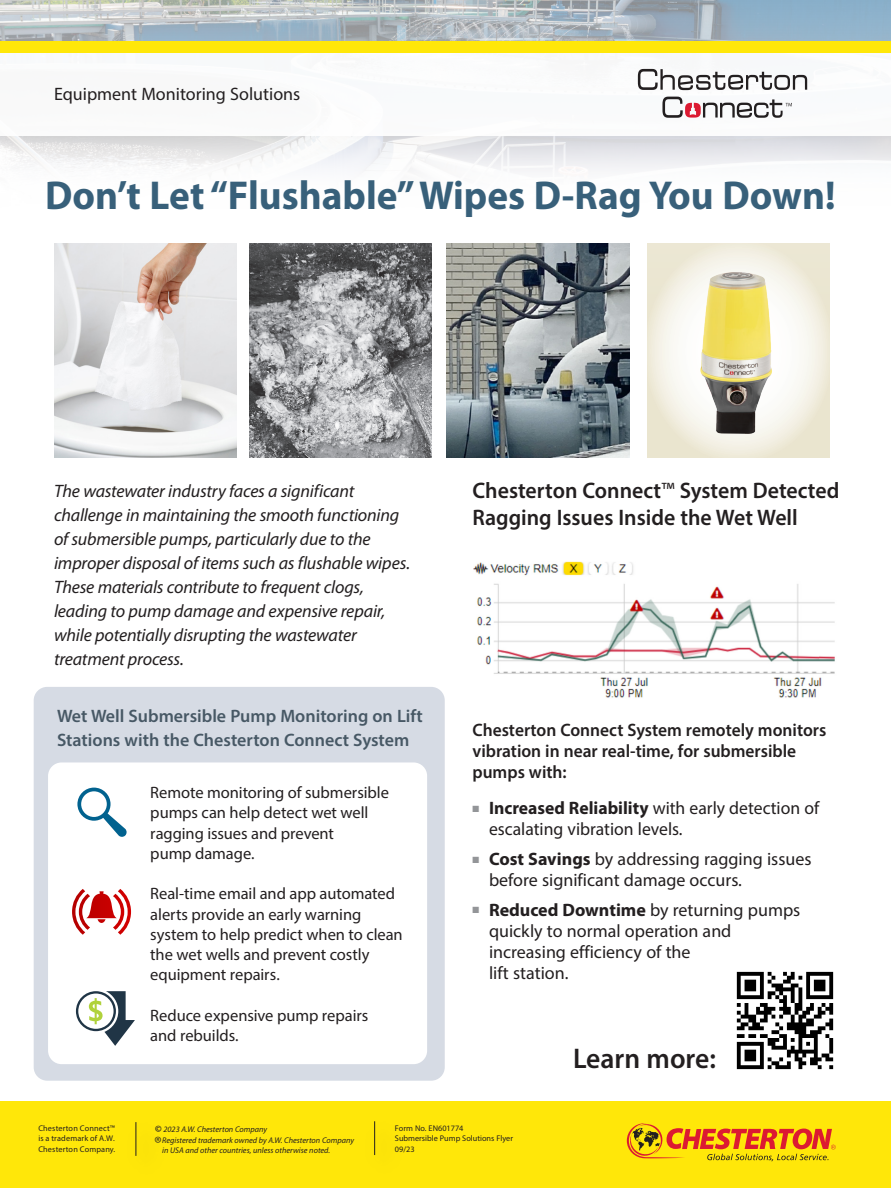
<style>
.page{position:relative;width:891px;height:1188px;background:#fff}
.page>*{position:absolute;margin:0;border:0;box-sizing:border-box;transform-origin:0 0}
.t1{font:700 40.5px "Myriad Pro";color:#38607a}
.t2{font:600 28.5px "Myriad Pro";color:#231f20}
.t3{font:600 22.5px/27px "Myriad Pro";color:#231f20}
.t4{font:italic 300 condensed 19.5px "Myriad Pro";color:#231f20}
.t5{font:italic 18px/24px "Myriad Pro";letter-spacing:-.01em;color:#231f20}
.t6{font:18px/21px "Myriad Pro";color:#231f20}
.t7{font:600 18px/21px "Myriad Pro";color:#231f20}
.t8{font:600 18px/24px "Myriad Pro";color:#475865}
.t9{font:16.5px/20.2px "Myriad Pro";letter-spacing:-.005em;color:#231f20}
.t10{font:italic 8.25px/10.5px "Myriad Pro";color:#231f20}
.t11{font:8.25px/10.5px "Myriad Pro";letter-spacing:.005em;color:#231f20}
.s1{font-weight:400}
.s2{color:#939598}
.s3{font-weight:700}
.s4{font-weight:700;font-style:normal;font-stretch:condensed;font-size:9.75px}
</style>
<div class="page">
<div style="left:0;top:1102px;width:891px;height:86px;background:#ffe709"></div>
<div style="left:34px;top:687px;width:411px;height:394px;background:#d6dbe4;border-radius:14px"></div>
<div style="left:48px;top:762px;width:379px;height:302px;background:#fff;border-radius:14px"></div>
<svg style="left:647px;top:319px;width:183px;height:139px"></svg>
<img style="left:684px;top:319px;width:103px;height:128px">
<img style="left:473px;top:561px;width:362px;height:137px">
<img style="left:0;top:0;width:891px;height:319px">
<div style="left:0;top:42px;width:891px;height:94px;background:#fff"></div>
<div style="left:0;top:41px;width:891px;height:12px;background:#ffe709"></div>
<svg style="left:638px;top:69px;width:169px;height:21px"></svg>
<svg style="left:662px;top:97px;width:130px;height:21px"></svg>
<svg style="left:77px;top:788px;width:50px;height:49px"></svg>
<svg style="left:72px;top:889px;width:59px;height:46px"></svg>
<svg style="left:76px;top:991px;width:59px;height:55px"></svg>
<img style="left:54px;top:243px;width:182px;height:215px">
<img style="left:250px;top:243px;width:182px;height:215px">
<img style="left:447px;top:243px;width:182px;height:215px">
<svg style="left:627px;top:1123px;width:209px;height:38px"></svg>
<hr style="left:374px;top:1121px;width:1px;height:34px;background:#231f20">
<img style="left:736px;top:971px;width:98px;height:99px">
<hr style="left:136px;top:1122px;width:1px;height:34px;background:#231f20">
<p class="t6" style="left:54px;top:83px;width:248px">Equipment Monitoring Solutions</p>
<h1 class="t1" style="left:45px;top:169px;width:792px">Don’t Let “Flushable” Wipes D-Rag You Down!</h1>
<p class="t5" style="left:54px;top:478px;width:358px">The wastewater industry faces a significant challenge in maintaining the smooth functioning of submersible pumps, particularly due to the improper disposal of items such as flushable wipes.<br>These materials contribute to frequent clogs, leading to pump damage and expensive repair, while potentially disrupting the wastewater treatment process.</p>
<p class="t3" style="left:472px;top:476px;width:368px">Chesterton Connect<span class="s1">™</span> System Detected<br>Ragging Issues Inside the Wet Well</p>
<p class="t8" style="left:57px;top:703px;width:367px">Wet Well Submersible Pump Monitoring on Lift<br>Stations with the Chesterton Connect System</p>
<p class="t9" style="left:150px;top:782px;width:240px">Remote monitoring of submersible pumps can help detect wet well ragging issues and prevent<br>pump damage.</p>
<p class="t9" style="left:150px;top:883px;width:254px">Real-time email and app automated alerts provide an early warning system to help predict when to clean the wet wells and prevent costly equipment repairs.</p>
<p class="t9" style="left:150px;top:1005px;width:220px">Reduce expensive pump repairs and rebuilds.</p>
<p class="t7" style="left:472px;top:719px;width:355px">Chesterton Connect System remotely monitors vibration in near real-time, for submersible pumps with:</p>
<p class="t6" style="left:489px;top:797px;width:332px;text-indent:-16px"><span class="s2">■</span> <span class="s3">Increased Reliability</span> with early detection of escalating vibration levels.</p>
<p class="t6" style="left:489px;top:848px;width:324px;text-indent:-16px"><span class="s2">■</span> <span class="s3">Cost Savings</span> by addressing ragging issues before significant damage occurs.</p>
<p class="t6" style="left:489px;top:899px;width:313px;text-indent:-16px"><span class="s2">■</span> <span class="s3">Reduced Downtime</span> by returning pumps quickly to normal operation and increasing efficiency of the<br>lift station.</p>
<h2 class="t2" style="left:573px;top:1040px;width:145px">Learn more:</h2>
<p class="t11" style="left:38px;top:1123px;width:79px;text-align:justify">Chesterton Connect™ is a trademark of A.W.<br>Chesterton Company.</p>
<p class="t10" style="left:155px;top:1124px;width:113px"><span class="s4">©</span> 2023 A.W. Chesterton Company</p>
<p class="t4" style="left:154px;top:1132px;width:9px">®</p>
<p class="t10" style="left:162px;top:1135px;width:193px">Registered trademark owned by A.W. Chesterton Company in USA and other countries, unless otherwise noted.</p>
<p class="t11" style="left:395px;top:1123px;width:120px">Form No. EN601774<br>Submersible Pump Solutions Flyer<br>09/23</p>
</div>
